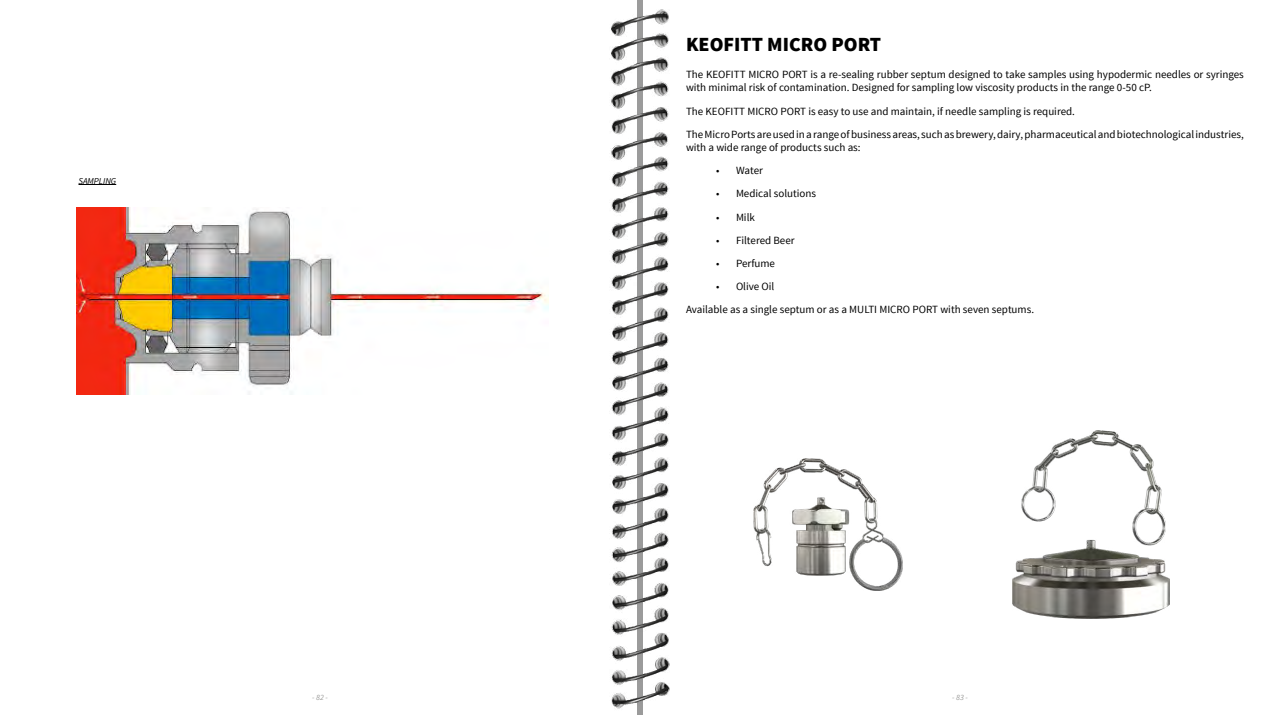
<style>
.page{position:relative;width:1280px;height:715px;background:#fff}
.page>*{position:absolute;margin:0;border:0;box-sizing:border-box;transform-origin:0 0}
.t1{font:900 20px "Source Sans Pro";color:#000}
.txt{font:11px/13.2px "Source Sans Pro";color:#000}
.left_col2{font:italic 9px "Source Sans Pro";color:#000}
.t2{font:italic 8px "Source Sans Pro";color:#9d9d9c}
</style>
<div class="page">
<img style="left:753px;top:458px;width:150px;height:133px">
<img style="left:1013px;top:430px;width:156px;height:188px">
<img style="left:77px;top:207px;width:472px;height:188px">
<hr style="left:79px;top:184px;width:37px;height:1px;background:#000">
<img style="left:611px;top:9px;width:59px;height:700px">
<svg style="left:637px;top:0;width:6px;height:715px;fill:#9b9b9b"></svg>
<p class="left_col2" style="left:79px;top:175px;width:39px">SAMPLING</p>
<p class="t1" style="left:686px;top:31px;width:197px">KEOFITT MICRO PORT</p>
<p class="txt" style="left:686px;top:68px;width:559px">The KEOFITT MICRO PORT is a re-sealing rubber septum designed to take samples using hypodermic needles or syringes with minimal risk of contamination. Designed for sampling low viscosity products in the range 0-50 cP.</p>
<p class="txt" style="left:686px;top:105px;width:391px">The KEOFITT MICRO PORT is easy to use and maintain, if needle sampling is required.</p>
<p class="txt" style="left:686px;top:128px;width:559px">The Micro Ports are used in a range of business areas, such as brewery, dairy, pharmaceutical and biotechnological industries, with a wide range of products such as:</p>
<p class="txt" style="left:716px;top:164px;width:48px">• Water</p>
<p class="txt" style="left:716px;top:187px;width:102px">• Medical solutions</p>
<p class="txt" style="left:716px;top:211px;width:40px">• Milk</p>
<p class="txt" style="left:716px;top:234px;width:80px">• Filtered Beer</p>
<p class="txt" style="left:716px;top:257px;width:60px">• Perfume</p>
<p class="txt" style="left:716px;top:280px;width:60px">• Olive Oil</p>
<p class="txt" style="left:686px;top:303px;width:350px">Available as a single septum or as a MULTI MICRO PORT with seven septums.</p>
<p class="t2" style="left:312px;top:692px;width:17px">- 82 -</p>
<p class="t2" style="left:952px;top:692px;width:17px">- 83 -</p>
</div>
